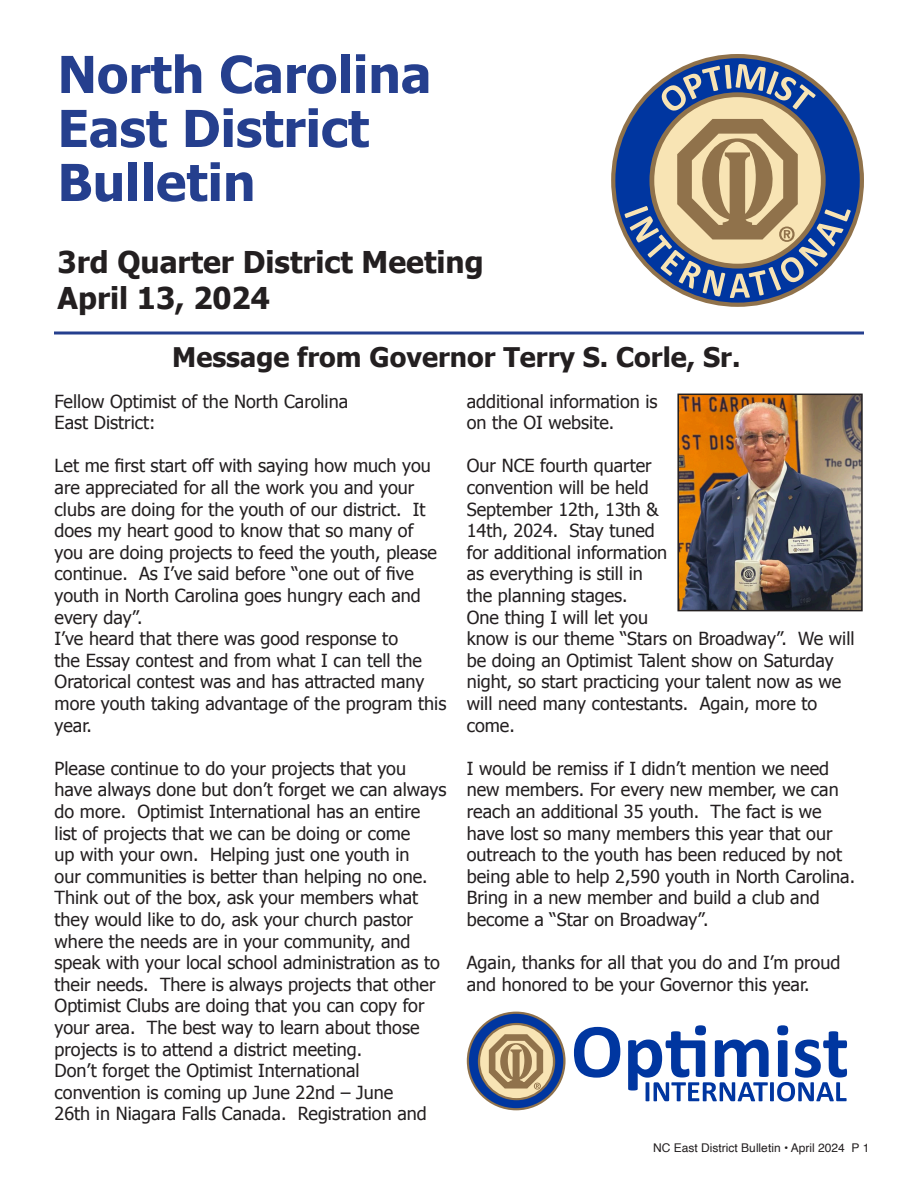
<style>
.page{position:relative;width:918px;height:1188px;background:#fff}
.page>*{position:absolute;margin:0;border:0;box-sizing:border-box;transform-origin:0 0}
.t1{font:700 51px "Tahoma";color:#253f8e}
.t2{font:700 30px "Tahoma";color:#231f20}
.t3{font:700 27px "Tahoma";color:#231f20}
.t4{font:18px/21.6px "Tahoma";color:#231f20}
.t5{font:12px "Helvetica";color:#231f20}
</style>
<div class="page">
<hr style="left:54px;top:332px;width:810px;height:2px;background:#253f8e">
<svg style="left:611px;top:54px;width:253px;height:253px"></svg>
<svg style="left:615px;top:58px;width:245px;height:245px"></svg>
<svg style="left:662px;top:64px;width:154px;height:47px;background:#7585a2"></svg>
<svg style="left:625px;top:119px;width:226px;height:179px;background:#929295"></svg>
<svg style="left:574px;top:1027px;width:46px;height:51px"></svg>
<svg style="left:628px;top:1025px;width:219px;height:77px"></svg>
<svg style="left:467px;top:1012px;width:99px;height:98px"></svg>
<img style="left:680px;top:397px;width:180px;height:211px">
<div style="left:677px;top:394px;width:186px;height:217px;border:2px solid #231f20"></div>
<p class="t1" style="left:58px;top:39px;width:375px">North Carolina</p>
<p class="t1" style="left:58px;top:93px;width:313px">East District</p>
<p class="t1" style="left:58px;top:147px;width:199px">Bulletin</p>
<p class="t2" style="left:58px;top:241px;width:428px">3rd Quarter District Meeting</p>
<p class="t2" style="left:58px;top:277px;width:214px">April 13, 2024</p>
<p class="t3" style="left:172px;top:338px;width:570px">Message from Governor Terry S. Corle, Sr.</p>
<p class="t4" style="left:55px;top:389px;width:295px">Fellow Optimist of the North Carolina<br>East District:</p>
<p class="t4" style="left:55px;top:454px;width:384px">Let me first start off with saying how much you are appreciated for all the work you and your clubs are doing for the youth of our district. It does my heart good to know that so many of you are doing projects to feed the youth, please continue. As I’ve said before “one out of five youth in North Carolina goes hungry each and every day”.</p>
<p class="t4" style="left:55px;top:627px;width:393px">I’ve heard that there was good response to<br>the Essay contest and from what I can tell the Oratorical contest was and has attracted many more youth taking advantage of the program this year.</p>
<p class="t4" style="left:55px;top:757px;width:393px">Please continue to do your projects that you have always done but don’t forget we can always do more. Optimist International has an entire list of projects that we can be doing or come<br>up with your own. Helping just one youth in<br>our communities is better than helping no one.<br>Think out of the box, ask your members what they would like to do, ask your church pastor where the needs are in your community, and speak with your local school administration as to their needs. There is always projects that other Optimist Clubs are doing that you can copy for your area. The best way to learn about those projects is to attend a district meeting.</p>
<p class="t4" style="left:55px;top:1059px;width:374px">Don’t forget the Optimist International convention is coming up June 22nd – June<br>26th in Niagara Falls Canada. Registration and</p>
<p class="t4" style="left:467px;top:389px;width:192px">additional information is on the OI website.</p>
<p class="t4" style="left:467px;top:454px;width:389px">Our NCE fourth quarter<br>convention will be held<br>September 12th, 13th &amp;<br>14th, 2024. Stay tuned<br>for additional information<br>as everything is still in<br>the planning stages.<br>One thing I will let you<br>know is our theme “Stars on Broadway”. We will be doing an Optimist Talent show on Saturday night, so start practicing your talent now as we will need many contestants. Again, more to come.</p>
<p class="t4" style="left:467px;top:757px;width:390px">I would be remiss if I didn’t mention we need new members. For every new member, we can reach an additional 35 youth. The fact is we have lost so many members this year that our outreach to the youth has been reduced by not being able to help 2,590 youth in North Carolina.<br>Bring in a new member and build a club and become a “Star on Broadway”.</p>
<p class="t4" style="left:467px;top:951px;width:375px">Again, thanks for all that you do and I’m proud and honored to be your Governor this year.</p>
<p class="t5" style="left:653px;top:1139px;width:218px">NC East District Bulletin • April 2024 P 1</p>
</div>
